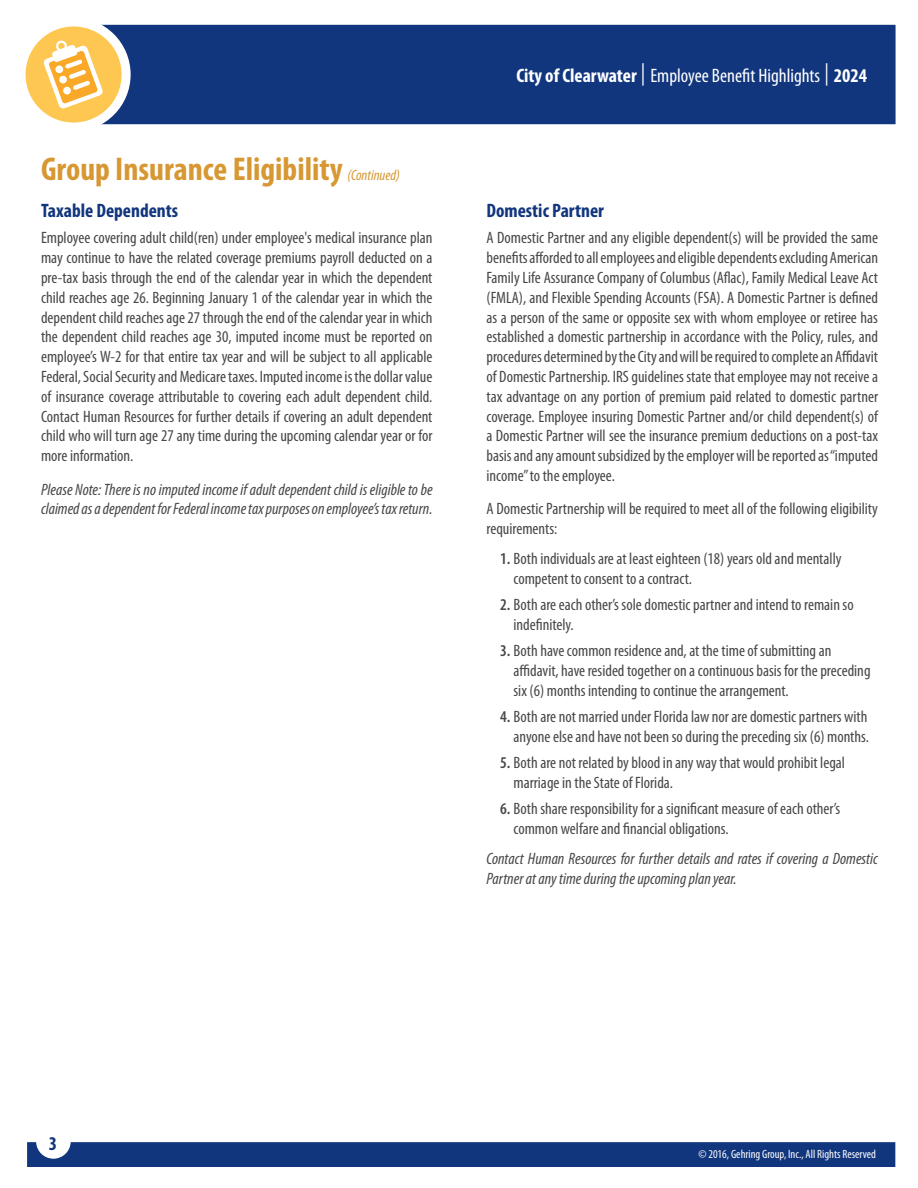
<style>
.page{position:relative;width:918px;height:1188px;background:#fff}
.page>*{position:absolute;margin:0;border:0;box-sizing:border-box;transform-origin:0 0}
.TOC_-_Insurance_Type_-_Header_V2{font:700 condensed 33px "Myriad Pro";color:#d79833}
.t1{font:condensed 19.5px "Myriad Pro";color:#fff}
.Body_-_Sub_Header{font:700 condensed 19.5px "Myriad Pro";color:#11367e}
.Body_-_Main{font:condensed 16.5px/19.8px "Myriad Pro";color:#464748}
.Body_-_Main-2{font:italic condensed 16.5px/19.8px "Myriad Pro";color:#464748}
.t2{font:condensed 12px "Myriad Pro";color:#fff}
.s1{font-weight:400;font-style:italic;font-size:15px}
.s2{font-weight:700}
.s3{font-size:22.35px}
.s4{font-weight:600}
</style>
<div class="page">
<div style="left:27px;top:1142px;width:868px;height:25px;background:#11367e"></div>
<div style="left:104px;top:25px;width:792px;height:99px;background:#11367e"></div>
<svg style="left:21px;top:22px;width:105px;height:105px;fill:#fec752"></svg>
<div style="left:17px;top:17px;width:114px;height:115px;border:9px solid #fff;border-radius:50%"></div>
<svg style="left:43px;top:40px;width:60px;height:69px"></svg>
<p class="TOC_-_Insurance_Type_-_Header_V2" style="left:41px;top:151px;width:361px">Group Insurance Eligibility <span class="s1">(Continued)</span></p>
<p class="Body_-_Sub_Header" style="left:41px;top:200px;width:139px">Taxable Dependents</p>
<p class="Body_-_Main" style="left:41px;top:228px;width:393px;text-align:justify">Employee covering adult child(ren) under employee's medical insurance plan may continue to have the related coverage premiums payroll deducted on a pre-tax basis through the end of the calendar year in which the dependent child reaches age 26. Beginning January 1 of the calendar year in which the dependent child reaches age 27 through the end of the calendar year in which the dependent child reaches age 30, imputed income must be reported on employee’s W-2 for that entire tax year and will be subject to all applicable Federal, Social Security and Medicare taxes. Imputed income is the dollar value of insurance coverage attributable to covering each adult dependent child.<br>Contact Human Resources for further details if covering an adult dependent child who will turn age 27 any time during the upcoming calendar year or for more information.</p>
<p class="Body_-_Main-2" style="left:41px;top:480px;width:393px">Please Note: There is no imputed income if adult dependent child is eligible to be claimed as a dependent for Federal income tax purposes on employee’s tax return.</p>
<p class="t1" style="left:516px;top:65px;width:352px"><span class="s2">City of Clearwater</span> <span class="s3">|</span> Employee Benefit Highlights <span class="s3">|</span> <span class="s2">2024</span></p>
<p class="Body_-_Sub_Header" style="left:487px;top:200px;width:119px">Domestic Partner</p>
<p class="Body_-_Main" style="left:487px;top:228px;width:393px;text-align:justify">A Domestic Partner and any eligible dependent(s) will be provided the same benefits afforded to all employees and eligible dependents excluding American Family Life Assurance Company of Columbus (Aflac), Family Medical Leave Act (FMLA), and Flexible Spending Accounts (FSA). A Domestic Partner is defined as a person of the same or opposite sex with whom employee or retiree has established a domestic partnership in accordance with the Policy, rules, and procedures determined by the City and will be required to complete an Affidavit of Domestic Partnership. IRS guidelines state that employee may not receive a tax advantage on any portion of premium paid related to domestic partner coverage. Employee insuring Domestic Partner and/or child dependent(s) of a Domestic Partner will see the insurance premium deductions on a post-tax basis and any amount subsidized by the employer will be reported as “imputed income” to the employee.</p>
<p class="Body_-_Main" style="left:487px;top:499px;width:393px">A Domestic Partnership will be required to meet all of the following eligibility requirements:</p>
<p class="Body_-_Main" style="left:514px;top:549px;width:330px;text-indent:-14px"><span class="s4">1.</span> Both individuals are at least eighteen (18) years old and mentally competent to consent to a contract.</p>
<p class="Body_-_Main" style="left:514px;top:595px;width:342px;text-indent:-14px"><span class="s4">2.</span> Both are each other’s sole domestic partner and intend to remain so indefinitely.</p>
<p class="Body_-_Main" style="left:514px;top:641px;width:359px;text-indent:-14px"><span class="s4">3.</span> Both have common residence and, at the time of submitting an affidavit, have resided together on a continuous basis for the preceding six (6) months intending to continue the arrangement.</p>
<p class="Body_-_Main" style="left:500px;top:707px;width:370px;text-align:right"><span class="s4">4.</span> Both are not married under Florida law nor are domestic partners with anyone else and have not been so during the preceding six (6) months.</p>
<p class="Body_-_Main" style="left:514px;top:753px;width:333px;text-indent:-14px"><span class="s4">5.</span> Both are not related by blood in any way that would prohibit legal marriage in the State of Florida.</p>
<p class="Body_-_Main" style="left:514px;top:799px;width:328px;text-indent:-14px"><span class="s4">6.</span> Both share responsibility for a significant measure of each other’s common welfare and financial obligations.</p>
<p class="Body_-_Main-2" style="left:487px;top:849px;width:393px">Contact Human Resources for further details and rates if covering a Domestic<br>Partner at any time during the upcoming plan year.</p>
<p class="Body_-_Sub_Header" style="left:49px;top:1133px;width:10px">3</p>
<p class="t2" style="left:698px;top:1148px;width:179px">© 2016, Gehring Group, Inc., All Rights Reserved</p>
</div>
